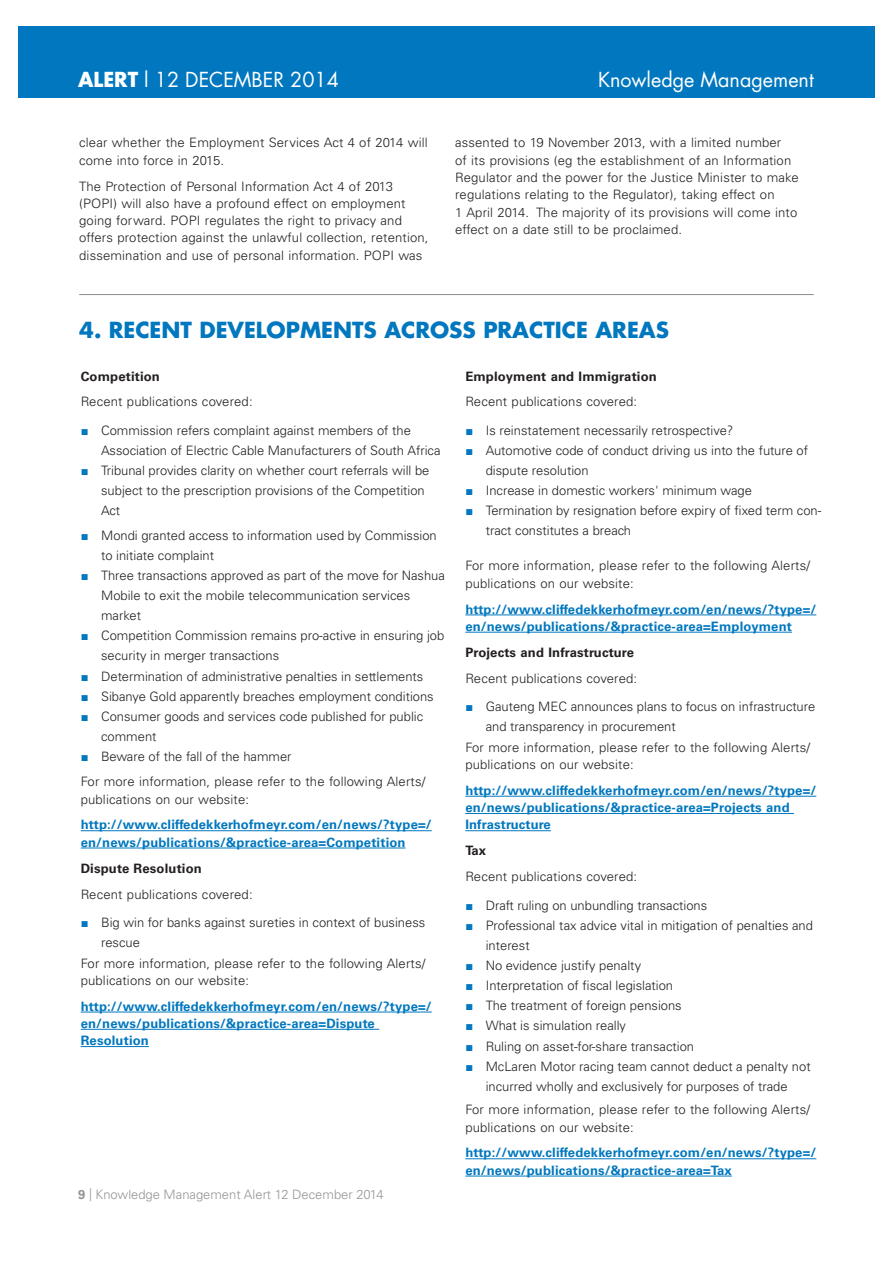
<style>
.page{position:relative;width:893px;height:1263px;background:#fff}
.page>*{position:absolute;margin:0;border:0;box-sizing:border-box;transform-origin:0 0}
.t1{font:700 21.6px "Futura Std";color:#0077be}
.t2{font:20.1px "Futura Std";color:#fff}
.t3{font:300 12.9px/20.1px "Univers LT Std";color:#231f20}
.t4{font:700 12.9px/17.2px "Univers LT Std";letter-spacing:.01em;color:#0077be}
.t5{font:700 12.9px "Univers LT Std";letter-spacing:.01em;color:#231f20}
.t6{font:300 12.9px "Univers LT Std";color:#939598}
.s1{font-weight:700}
.s2{font-family:"Times New Roman";font-weight:400;color:#0077be}
</style>
<div class="page">
<div style="left:18px;top:26px;width:856px;height:71px;background:#0077be"></div>
<hr style="left:81px;top:830px;width:350px;height:1px;background:#0077be">
<hr style="left:81px;top:848px;width:324px;height:1px;background:#0077be">
<hr style="left:81px;top:1012px;width:350px;height:1px;background:#0077be">
<hr style="left:81px;top:1029px;width:298px;height:1px;background:#0077be">
<hr style="left:81px;top:1046px;width:68px;height:1px;background:#0077be">
<hr style="left:465px;top:615px;width:351px;height:1px;background:#0077be">
<hr style="left:465px;top:632px;width:327px;height:1px;background:#0077be">
<hr style="left:465px;top:796px;width:351px;height:1px;background:#0077be">
<hr style="left:465px;top:813px;width:329px;height:1px;background:#0077be">
<hr style="left:465px;top:830px;width:86px;height:1px;background:#0077be">
<hr style="left:465px;top:1158px;width:351px;height:1px;background:#0077be">
<hr style="left:465px;top:1176px;width:266px;height:1px;background:#0077be">
<hr style="left:79px;top:294px;width:734px;height:1px;background:#888d90">
<h2 class="t2" style="left:78px;top:70px;width:262px"><span class="s1">ALERT</span> l 12 DECEMBER 2014</h2>
<p class="t3" style="left:79px;top:135px;width:350px;line-height:17.2px">clear whether the Employment Services Act 4 of 2014 will come into force in 2015.</p>
<p class="t3" style="left:79px;top:178px;width:351px;line-height:17.2px">The Protection of Personal Information Act 4 of 2013 (POPI) will also have a profound effect on employment going forward. POPI regulates the right to privacy and offers protection against the unlawful collection, retention, dissemination and use of personal information. POPI was</p>
<h2 class="t2" style="left:598px;top:70px;width:217px">Knowledge Management</h2>
<p class="t3" style="left:455px;top:135px;width:345px;line-height:17.2px">assented to 19 November 2013, with a limited number<br>of its provisions (eg the establishment of an Information Regulator and the power for the Justice Minister to make regulations relating to the Regulator), taking effect on<br>1 April 2014. The majority of its provisions will come into effect on a date still to be proclaimed.</p>
<h1 class="t1" style="left:79px;top:320px;width:591px">4. RECENT DEVELOPMENTS ACROSS PRACTICE AREAS</h1>
<p class="t5" style="left:81px;top:370px;width:81px">Competition</p>
<p class="t3" style="left:81px;top:393px;width:173px">Recent publications covered:</p>
<p class="t3" style="left:101px;top:421px;width:341px;text-indent:-20px"><span class="s2">■</span> Commission refers complaint against members of the<br>Association of Electric Cable Manufacturers of South Africa</p>
<p class="t3" style="left:101px;top:461px;width:330px;text-indent:-20px"><span class="s2">■</span> Tribunal provides clarity on whether court referrals will be subject to the prescription provisions of the Competition<br>Act</p>
<p class="t3" style="left:101px;top:526px;width:337px;text-indent:-20px"><span class="s2">■</span> Mondi granted access to information used by Commission to initiate complaint</p>
<p class="t3" style="left:101px;top:566px;width:345px;text-indent:-20px"><span class="s2">■</span> Three transactions approved as part of the move for Nashua<br>Mobile to exit the mobile telecommunication services market</p>
<p class="t3" style="left:101px;top:626px;width:344px;text-indent:-20px"><span class="s2">■</span> Competition Commission remains pro-active in ensuring job security in merger transactions</p>
<p class="t3" style="left:81px;top:667px;width:344px"><span class="s2">■</span> Determination of administrative penalties in settlements</p>
<p class="t3" style="left:81px;top:687px;width:354px"><span class="s2">■</span> Sibanye Gold apparently breaches employment conditions</p>
<p class="t3" style="left:101px;top:707px;width:323px;text-indent:-20px"><span class="s2">■</span> Consumer goods and services code published for public comment</p>
<p class="t3" style="left:81px;top:745px;width:346px;line-height:25.2px"><span class="s2">■</span> Beware of the fall of the hammer<br>For more information, please refer to the following Alerts/</p>
<p class="t3" style="left:81px;top:790px;width:170px">publications on our website:</p>
<p class="t4" style="left:81px;top:817px;width:352px">http://www.cliffedekkerhofmeyr.com/en/news/?type=/ en/news/publications/&amp;practice-area=Competition</p>
<p class="t5" style="left:81px;top:862px;width:123px">Dispute Resolution</p>
<p class="t3" style="left:81px;top:885px;width:173px">Recent publications covered:</p>
<p class="t3" style="left:81px;top:913px;width:346px"><span class="s2">■</span> Big win for banks against sureties in context of business</p>
<p class="t3" style="left:101px;top:933px;width:40px">rescue</p>
<p class="t3" style="left:81px;top:954px;width:346px">For more information, please refer to the following Alerts/</p>
<p class="t3" style="left:81px;top:971px;width:170px">publications on our website:</p>
<p class="t4" style="left:81px;top:998px;width:352px">http://www.cliffedekkerhofmeyr.com/en/news/?type=/ en/news/publications/&amp;practice-area=Dispute<br>Resolution</p>
<p class="t6" style="left:78px;top:1188px;width:307px"><span class="s1">9</span> | Knowledge Management Alert 12 December 2014</p>
<p class="t5" style="left:465px;top:370px;width:193px">Employment and Immigration</p>
<p class="t3" style="left:465px;top:393px;width:173px">Recent publications covered:</p>
<p class="t3" style="left:465px;top:421px;width:269px"><span class="s2">■</span> Is reinstatement necessarily retrospective?</p>
<p class="t3" style="left:485px;top:441px;width:324px;text-indent:-20px"><span class="s2">■</span> Automotive code of conduct driving us into the future of dispute resolution</p>
<p class="t3" style="left:465px;top:481px;width:288px"><span class="s2">■</span> Increase in domestic workers' minimum wage</p>
<p class="t3" style="left:485px;top:501px;width:337px;text-indent:-20px"><span class="s2">■</span> Termination by resignation before expiry of fixed term con&shy;tract constitutes a breach</p>
<p class="t3" style="left:465px;top:558px;width:346px;line-height:17.2px">For more information, please refer to the following Alerts/ publications on our website:</p>
<p class="t4" style="left:465px;top:601px;width:352px">http://www.cliffedekkerhofmeyr.com/en/news/?type=/ en/news/publications/&amp;practice-area=Employment</p>
<p class="t5" style="left:465px;top:646px;width:170px">Projects and Infrastructure</p>
<p class="t3" style="left:465px;top:669px;width:173px">Recent publications covered:</p>
<p class="t3" style="left:465px;top:697px;width:351px"><span class="s2">■</span> Gauteng MEC announces plans to focus on infrastructure</p>
<p class="t3" style="left:485px;top:717px;width:191px">and transparency in procurement</p>
<p class="t3" style="left:465px;top:738px;width:346px">For more information, please refer to the following Alerts/</p>
<p class="t3" style="left:465px;top:755px;width:170px">publications on our website:</p>
<p class="t4" style="left:465px;top:782px;width:352px">http://www.cliffedekkerhofmeyr.com/en/news/?type=/ en/news/publications/&amp;practice-area=Projects and<br>Infrastructure</p>
<p class="t5" style="left:465px;top:845px;width:22px">Tax</p>
<p class="t3" style="left:465px;top:867px;width:173px">Recent publications covered:</p>
<p class="t3" style="left:465px;top:896px;width:243px"><span class="s2">■</span> Draft ruling on unbundling transactions</p>
<p class="t3" style="left:485px;top:916px;width:329px;text-indent:-20px"><span class="s2">■</span> Professional tax advice vital in mitigation of penalties and interest</p>
<p class="t3" style="left:465px;top:956px;width:177px"><span class="s2">■</span> No evidence justify penalty</p>
<p class="t3" style="left:465px;top:976px;width:209px"><span class="s2">■</span> Interpretation of fiscal legislation</p>
<p class="t3" style="left:465px;top:996px;width:218px"><span class="s2">■</span> The treatment of foreign pensions</p>
<p class="t3" style="left:465px;top:1017px;width:162px"><span class="s2">■</span> What is simulation really</p>
<p class="t3" style="left:465px;top:1037px;width:230px"><span class="s2">■</span> Ruling on asset-for-share transaction</p>
<p class="t3" style="left:465px;top:1057px;width:347px;text-align:center"><span class="s2">■</span> McLaren Motor racing team cannot deduct a penalty not incurred wholly and exclusively for purposes of trade</p>
<p class="t3" style="left:465px;top:1102px;width:346px;line-height:17.2px">For more information, please refer to the following Alerts/ publications on our website:</p>
<p class="t4" style="left:465px;top:1145px;width:352px">http://www.cliffedekkerhofmeyr.com/en/news/?type=/ en/news/publications/&amp;practice-area=Tax</p>
</div>
